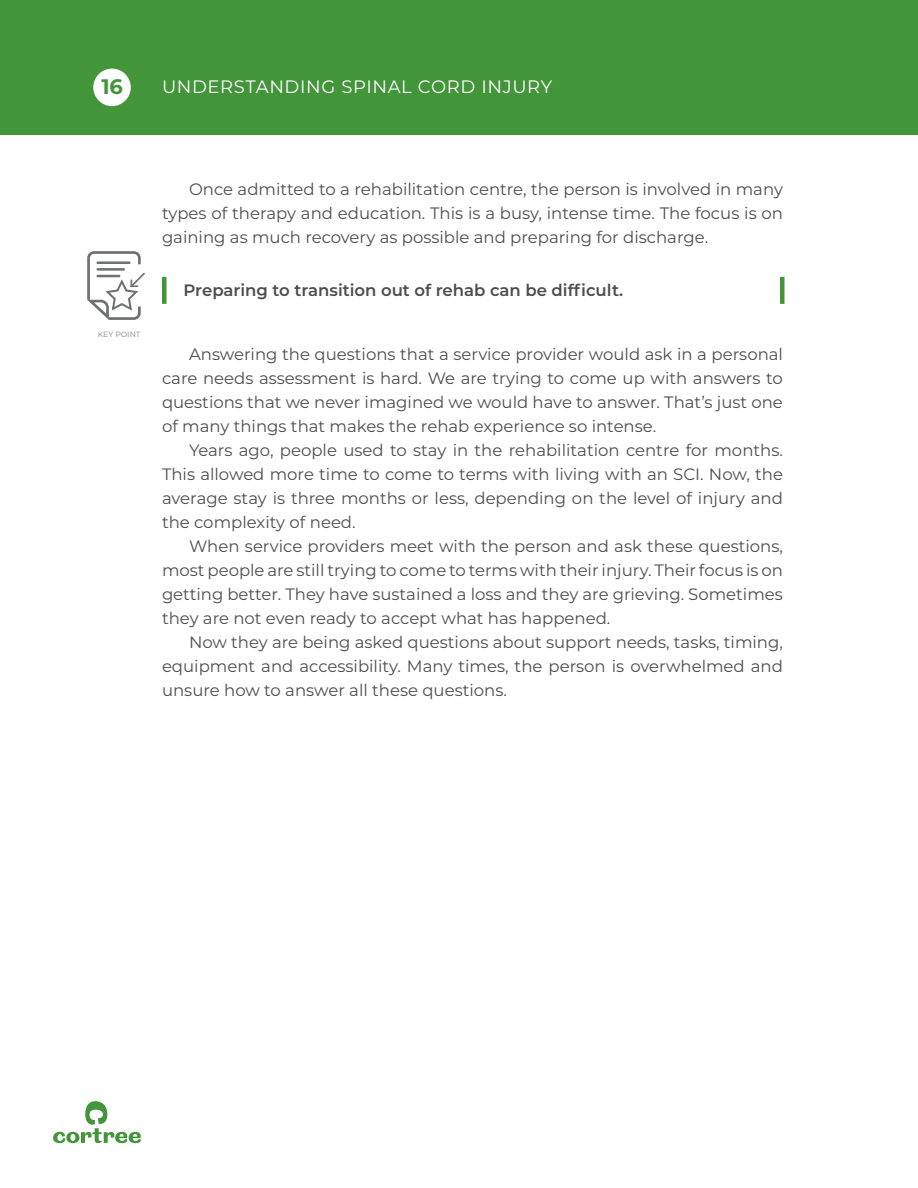
<style>
.page{position:relative;width:918px;height:1188px;background:#fff}
.page>*{position:absolute;margin:0;border:0;box-sizing:border-box;transform-origin:0 0}
.t1{font:700 21px "Montserrat";color:#439539}
.t2{font:18px "Montserrat";letter-spacing:.035em;color:#fff}
.indented_text{font:16.5px/24px "Montserrat";color:#4d4d4f;text-align:justify}
.Highlighted_Text_mor{font:600 16.5px "Montserrat";color:#4d4d4f}
.t3{font:500 7.65px "Montserrat";color:#a09f9f}
</style>
<div class="page">
<div style="left:0;top:0;width:918px;height:135px;background:#439539"></div>
<div style="left:93px;top:69px;width:38px;height:37px;background:#fff;border-radius:50%"></div>
<svg style="left:53px;top:1101px;width:88px;height:42px"></svg>
<hr style="left:162px;top:277px;width:4px;height:27px;background:#439539">
<hr style="left:780px;top:277px;width:4px;height:27px;background:#439539">
<svg style="left:87px;top:251px;width:57px;height:69px"></svg>
<p class="t1" style="left:101px;top:72px;width:23px">16</p>
<p class="t2" style="left:162px;top:74px;width:392px">UNDERSTANDING SPINAL CORD INJURY</p>
<p class="t3" style="left:98px;top:329px;width:44px">KEY POINT</p>
<p class="indented_text" style="left:162px;top:177px;width:623px;text-indent:27px">Once admitted to a rehabilitation centre, the person is involved in many types of therapy and education. This is a busy, intense time. The focus is on gaining as much recovery as possible and preparing for discharge.</p>
<p class="Highlighted_Text_mor" style="left:184px;top:278px;width:441px">Preparing to transition out of rehab can be difficult.</p>
<p class="indented_text" style="left:162px;top:342px;width:623px;text-indent:27px">Answering the questions that a service provider would ask in a personal care needs assessment is hard. We are trying to come up with answers to questions that we never imagined we would have to answer. That’s just one of many things that makes the rehab experience so intense.</p>
<p class="indented_text" style="left:162px;top:438px;width:623px;text-indent:27px">Years ago, people used to stay in the rehabilitation centre for months.<br>This allowed more time to come to terms with living with an SCI. Now, the average stay is three months or less, depending on the level of injury and the complexity of need.</p>
<p class="indented_text" style="left:162px;top:534px;width:623px;text-indent:27px">When service providers meet with the person and ask these questions, most people are still trying to come to terms with their injury. Their focus is on getting better. They have sustained a loss and they are grieving. Sometimes they are not even ready to accept what has happened.</p>
<p class="indented_text" style="left:162px;top:630px;width:623px;text-indent:27px">Now they are being asked questions about support needs, tasks, timing, equipment and accessibility. Many times, the person is overwhelmed and unsure how to answer all these questions.</p>
</div>
